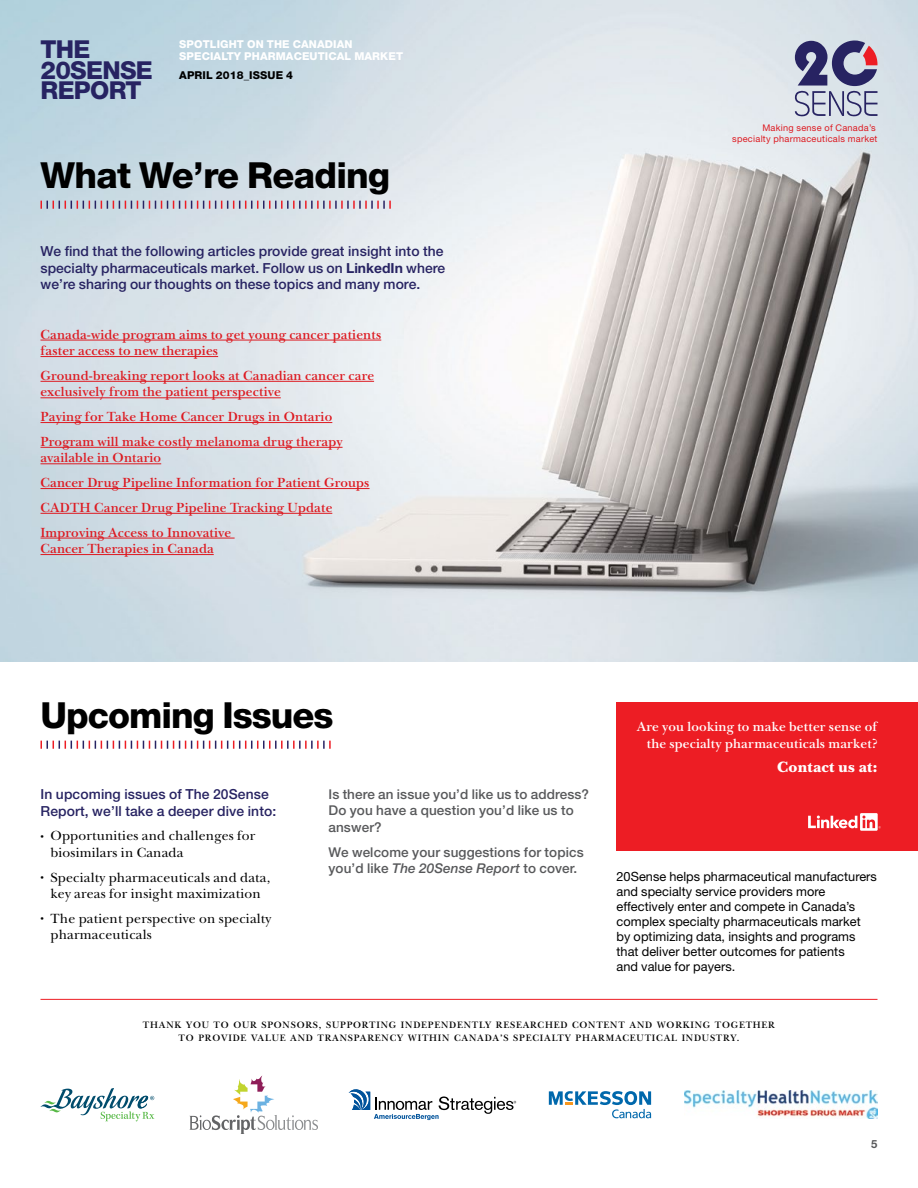
<style>
.page{position:relative;width:918px;height:1188px;background:#fff}
.page>*{position:absolute;margin:0;border:0;box-sizing:border-box;transform-origin:0 0}
.t1{font:800 36px "Helvetica Neue LT Std";letter-spacing:-.03em;color:#000}
.t2{font:800 24.75px/20.5px "Helvetica Neue LT Std";letter-spacing:-.03em;color:#272362}
.t3{font:900 15.75px "New Baskerville Std";letter-spacing:.015em;color:#fff}
.t4{font:600 13.8px/24.8px "New Baskerville Std";letter-spacing:.015em;color:#dd1a21}
.t5{font:500 13.8px/16.5px "Helvetica Neue LT Std";letter-spacing:.01em;color:#272362;text-align:justify}
.t6{font:13.8px/16.5px "New Baskerville Std";letter-spacing:.015em;color:#000}
.t7{font:600 13.8px/16.5px "New Baskerville Std";letter-spacing:.015em;color:#fff;text-align:right}
.t8{font:500 13.5px/16.5px "Helvetica Neue LT Std";letter-spacing:.01em;color:#58595b}
.t9{font:12.75px/15px "Helvetica Neue LT Std";letter-spacing:.005em;color:#000}
.t10{font:700 11.25px "Helvetica Neue LT Std";color:#58595b}
.t11{font:800 10.8px/11.7px "Helvetica Neue LT Std";letter-spacing:.01em;color:#fff}
.t12{font:800 10.8px "Helvetica Neue LT Std";letter-spacing:.01em;color:#000}
.t13{font:600 9.75px/13.5px "New Baskerville Std";letter-spacing:.08em;color:#000;text-align:center}
.t14{font:9.15px/10.4px "Helvetica Neue LT Std";letter-spacing:.03em;color:#dd1a21;text-align:right}
.s1{font-weight:700}
.s2{font-size:7.5px}
.s3{font-style:italic}
</style>
<div class="page">
<img style="left:0;top:0;width:918px;height:662px">
<svg style="left:794px;top:41px;width:83px;height:76px;background:#9491ae"></svg>
<svg style="left:40px;top:201px;width:351px;height:8px;background:#c1b0be"></svg>
<svg style="left:40px;top:741px;width:291px;height:8px"></svg>
<hr style="left:40px;top:340px;width:341px;height:1px;background:#dd1a21">
<hr style="left:40px;top:356px;width:178px;height:1px;background:#dd1a21">
<hr style="left:40px;top:381px;width:334px;height:1px;background:#dd1a21">
<hr style="left:40px;top:397px;width:241px;height:1px;background:#dd1a21">
<hr style="left:40px;top:422px;width:292px;height:1px;background:#dd1a21">
<hr style="left:40px;top:447px;width:303px;height:1px;background:#dd1a21">
<hr style="left:40px;top:463px;width:121px;height:1px;background:#dd1a21">
<hr style="left:40px;top:488px;width:330px;height:1px;background:#dd1a21">
<hr style="left:40px;top:513px;width:292px;height:1px;background:#dd1a21">
<hr style="left:40px;top:538px;width:195px;height:1px;background:#dd1a21">
<hr style="left:40px;top:554px;width:174px;height:1px;background:#dd1a21">
<svg style="left:41px;top:1088px;width:113px;height:33px"></svg>
<svg style="left:189px;top:1075px;width:129px;height:59px"></svg>
<svg style="left:349px;top:1089px;width:167px;height:31px"></svg>
<svg style="left:549px;top:1091px;width:102px;height:27px"></svg>
<img style="left:685px;top:1091px;width:193px;height:28px">
<hr style="left:40px;top:999px;width:838px;height:1px;background:#ed1d24">
<div style="left:616px;top:702px;width:302px;height:148px;background:#ed1d24"></div>
<svg style="left:808px;top:813px;width:73px;height:18px"></svg>
<h2 class="t2" style="left:40px;top:39px;width:114px">THE<br>20SENSE<br>REPORT</h2>
<p class="t11" style="left:179px;top:39px;width:225px">SPOTLIGHT ON THE CANADIAN<br>SPECIALTY PHARMACEUTICAL MARKET</p>
<p class="t12" style="left:179px;top:69px;width:115px">APRIL 2018_ISSUE 4</p>
<h1 class="t1" style="left:40px;top:153px;width:351px">What We’re Reading</h1>
<p class="t5" style="left:40px;top:243px;width:406px">We find that the following articles provide great insight into the specialty pharmaceuticals market. Follow us on <span class="s1">LinkedIn</span> where we’re sharing our thoughts on these topics and many more.</p>
<p class="t4" style="left:40px;top:326px;width:342px;line-height:16.5px">Canada-wide program aims to get young cancer patients faster access to new therapies</p>
<p class="t4" style="left:40px;top:367px;width:335px;line-height:16.5px">Ground-breaking report looks at Canadian cancer care exclusively from the patient perspective</p>
<p class="t4" style="left:40px;top:405px;width:304px">Paying for Take Home Cancer Drugs in Ontario<br>Program will make costly melanoma drug therapy</p>
<p class="t4" style="left:40px;top:446px;width:331px">available in Ontario<br>Cancer Drug Pipeline Information for Patient Groups CADTH Cancer Drug Pipeline Tracking Update Improving Access to Innovative</p>
<p class="t4" style="left:40px;top:537px;width:175px">Cancer Therapies in Canada</p>
<p class="t14" style="left:732px;top:123px;width:147px">Making sense of Canada’s specialty pharmaceuticals market</p>
<h1 class="t1" style="left:40px;top:693px;width:294px">Upcoming Issues</h1>
<p class="t5" style="left:40px;top:786px;width:237px">In upcoming issues of The 20Sense<br>Report, we’ll take a deeper dive into:</p>
<p class="t6" style="left:51px;top:828px;width:206px;text-indent:-10px"><span class="s2">•</span> Opportunities and challenges for biosimilars in Canada</p>
<p class="t6" style="left:40px;top:869px;width:231px;text-align:center"><span class="s2">•</span> Specialty pharmaceuticals and data, key areas for insight maximization</p>
<p class="t6" style="left:51px;top:910px;width:222px;text-indent:-10px"><span class="s2">•</span> The patient perspective on specialty pharmaceuticals</p>
<p class="t8" style="left:328px;top:786px;width:262px">Is there an issue you’d like us to address?<br>Do you have a question you’d like us to answer?</p>
<p class="t8" style="left:328px;top:843px;width:257px">We welcome your suggestions for topics you’d like <span class="s3">The 20Sense Report</span> to cover.</p>
<p class="t7" style="left:637px;top:719px;width:242px">Are you looking to make better sense of the specialty pharmaceuticals market?</p>
<p class="t3" style="left:777px;top:758px;width:102px">Contact us at:</p>
<p class="t9" style="left:616px;top:869px;width:262px">20Sense helps pharmaceutical manufacturers and specialty service providers more effectively enter and compete in Canada’s complex specialty pharmaceuticals market by optimizing data, insights and programs that deliver better outcomes for patients<br>and value for payers.</p>
<p class="t13" style="left:143px;top:1018px;width:634px">THANK YOU TO OUR SPONSORS, SUPPORTING INDEPENDENTLY RESEARCHED CONTENT AND WORKING TOGETHER<br>TO PROVIDE VALUE AND TRANSPARENCY WITHIN CANADA’S SPECIALTY PHARMACEUTICAL INDUSTRY.</p>
<p class="t10" style="left:871px;top:1137px;width:8px">5</p>
</div>
